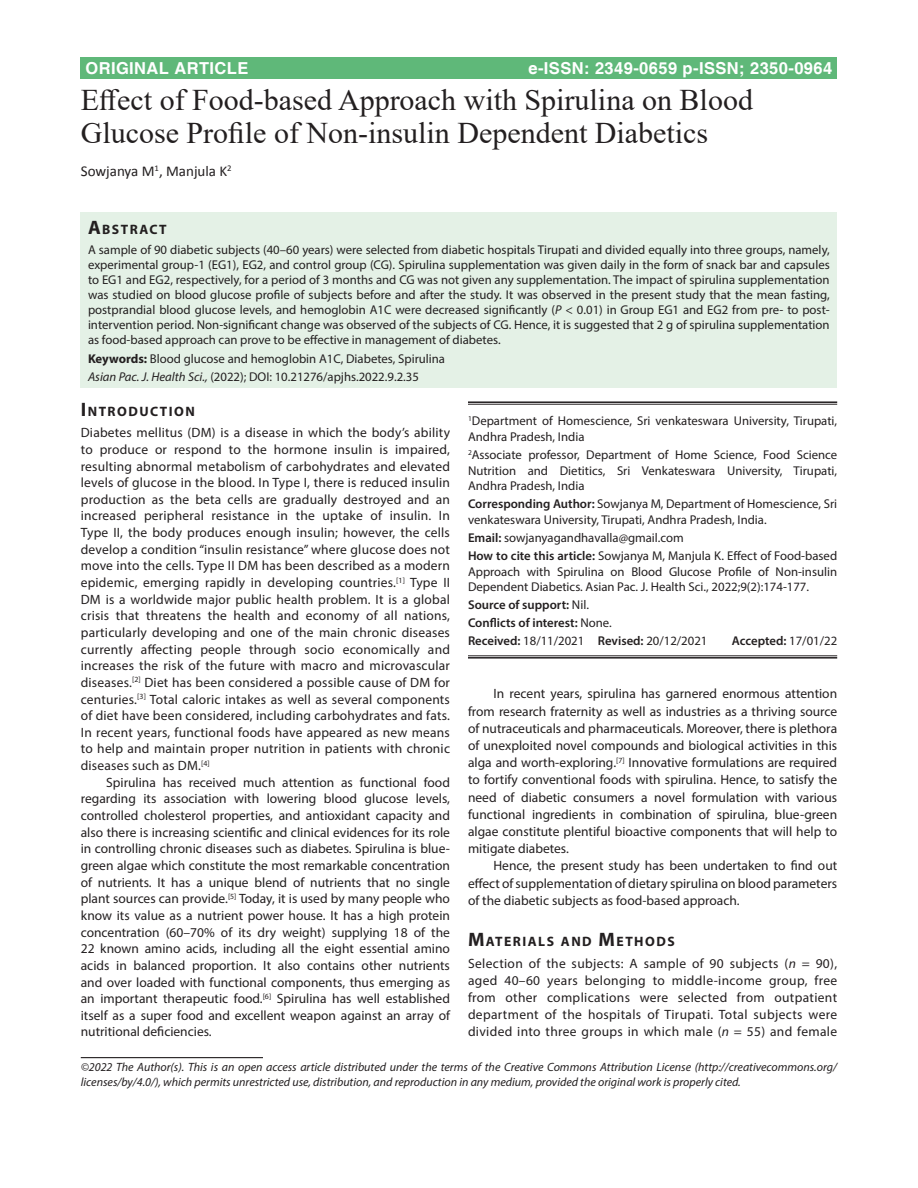
<style>
.page{position:relative;width:918px;height:1188px;background:#fff}
.page>*{position:absolute;margin:0;border:0;box-sizing:border-box;transform-origin:0 0}
.AT{font:30px/33px "Times New Roman";color:#231f20}
.AH{font:700 16.5px "Helvetica";letter-spacing:.025em;color:#fff}
.AU{font:15px "Calibri";color:#231f20}
.ABSH{font:700 13.65px "Myriad Pro";letter-spacing:.105em;color:#231f20}
.TX{font:13.5px/16.6px "Myriad Pro";color:#231f20;text-align:justify}
.TXFL{font:13.5px/16.6px "Myriad Pro";letter-spacing:.015em;color:#231f20;text-align:justify}
.ABS{font:12.75px/15px "Myriad Pro";color:#231f20;text-align:justify}
.ADD{font:12.75px/15.8px "Myriad Pro";color:#231f20}
.AFF_1{font:12.75px/15.8px "Myriad Pro";color:#231f20;text-align:justify}
.KWD{font:12.75px "Myriad Pro";color:#231f20}
.AFF{font:12.75px/15.8px "Myriad Pro";color:#231f20}
.HTC{font:600 12.75px "Myriad Pro";color:#231f20}
.HIS{font:12.75px "Myriad Pro";color:#231f20}
.HIS-2{font:600 12.75px "Myriad Pro";letter-spacing:-.005em;color:#231f20}
.CR{font:italic 12px/15px "Myriad Pro";color:#231f20}
.s1{font-size:19.5px}
.s2{font-style:italic}
.s3{font-weight:700}
.s4{font-weight:600}
.s5{font-weight:400}
</style>
<div class="page">
<div style="left:81px;top:57px;width:756px;height:22px;background:#5fb879"></div>
<div style="left:81px;top:212px;width:756px;height:176px;background:#e4f1e6"></div>
<hr style="left:81px;top:1057px;width:182px;height:1px;background:#231f20">
<hr style="left:468px;top:401px;width:369px;height:2px;background:#231f20">
<hr style="left:468px;top:404px;width:369px;height:1px;background:#231f20">
<hr style="left:468px;top:656px;width:369px;height:1px;background:#231f20">
<hr style="left:468px;top:657px;width:369px;height:2px;background:#231f20">
<p class="AH" style="left:85px;top:58px;width:164px">ORIGINAL ARTICLE</p>
<p class="AH" style="left:528px;top:58px;width:305px">e-ISSN: 2349-0659 p-ISSN; 2350-0964</p>
<p class="AT" style="left:81px;top:83px;width:674px">Effect of Food-based Approach with Spirulina on Blood<br>Glucose Profile of Non-insulin Dependent Diabetics</p>
<p class="AU" style="left:81px;top:162px;width:152px">Sowjanya M<sup>1</sup>, Manjula K<sup>2</sup></p>
<p class="ABSH" style="left:88px;top:220px;width:80px"><span class="s1">A</span>BSTRACT</p>
<p class="ABS" style="left:88px;top:242px;width:743px">A sample of 90 diabetic subjects (40–60 years) were selected from diabetic hospitals Tirupati and divided equally into three groups, namely, experimental group-1 (EG1), EG2, and control group (CG). Spirulina supplementation was given daily in the form of snack bar and capsules to EG1 and EG2, respectively, for a period of 3 months and CG was not given any supplementation. The impact of spirulina supplementation was studied on blood glucose profile of subjects before and after the study. It was observed in the present study that the mean fasting, postprandial blood glucose levels, and hemoglobin A1C were decreased significantly (<span class="s2">P</span> &lt; 0.01) in Group EG1 and EG2 from pre- to post&shy;intervention period. Non-significant change was observed of the subjects of CG. Hence, it is suggested that 2 g of spirulina supplementation as food-based approach can prove to be effective in management of diabetes.</p>
<p class="KWD" style="left:88px;top:351px;width:359px"><span class="s3">Keywords:</span> Blood glucose and hemoglobin A1C, Diabetes, Spirulina</p>
<p class="KWD" style="left:88px;top:369px;width:332px"><span class="s2">Asian Pac. J. Health Sci.,</span> (2022); DOI: 10.21276/apjhs.2022.9.2.35</p>
<h1 class="ABSH" style="left:81px;top:403px;width:116px"><span class="s1">I</span>NTRODUCTION</h1>
<p class="TXFL" style="left:81px;top:424px;width:371px">Diabetes mellitus (DM) is a disease in which the body’s ability to produce or respond to the hormone insulin is impaired, resulting abnormal metabolism of carbohydrates and elevated levels of glucose in the blood. In Type I, there is reduced insulin production as the beta cells are gradually destroyed and an increased peripheral resistance in the uptake of insulin. In Type II, the body produces enough insulin; however, the cells develop a condition “insulin resistance” where glucose does not move into the cells. Type II DM has been described as a modern epidemic, emerging rapidly in developing countries.<sup>[1]</sup> Type II DM is a worldwide major public health problem. It is a global crisis that threatens the health and economy of all nations, particularly developing and one of the main chronic diseases currently affecting people through socio economically and increases the risk of the future with macro and microvascular diseases.<sup>[2]</sup> Diet has been considered a possible cause of DM for centuries.<sup>[3]</sup> Total caloric intakes as well as several components of diet have been considered, including carbohydrates and fats.<br>In recent years, functional foods have appeared as new means to help and maintain proper nutrition in patients with chronic diseases such as DM.<sup>[4]</sup></p>
<p class="TX" style="left:81px;top:774px;width:371px;text-indent:26px">Spirulina has received much attention as functional food regarding its association with lowering blood glucose levels, controlled cholesterol properties, and antioxidant capacity and also there is increasing scientific and clinical evidences for its role in controlling chronic diseases such as diabetes. Spirulina is blue&shy;green algae which constitute the most remarkable concentration of nutrients. It has a unique blend of nutrients that no single plant sources can provide.<sup>[5]</sup> Today, it is used by many people who know its value as a nutrient power house. It has a high protein concentration (60–70% of its dry weight) supplying 18 of the 22 known amino acids, including all the eight essential amino acids in balanced proportion. It also contains other nutrients and over loaded with functional components, thus emerging as an important therapeutic food.<sup>[6]</sup> Spirulina has well established itself as a super food and excellent weapon against an array of nutritional deficiencies.</p>
<p class="AFF" style="left:468px;top:413px;width:371px"><sup>1</sup>Department of Homescience, Sri venkateswara University, Tirupati,<br>Andhra Pradesh, India</p>
<p class="AFF_1" style="left:468px;top:447px;width:371px"><sup>2</sup>Associate professor, Department of Home Science, Food Science Nutrition and Dietitics, Sri Venkateswara University, Tirupati, Andhra Pradesh, India</p>
<p class="ADD" style="left:468px;top:496px;width:371px"><span class="s4">Corresponding Author:</span> Sowjanya M, Department of Homescience, Sri venkateswara University, Tirupati, Andhra Pradesh, India.</p>
<p class="ADD" style="left:468px;top:530px;width:217px"><span class="s4">Email:</span> sowjanyagandhavalla@gmail.com</p>
<p class="ADD" style="left:468px;top:547px;width:371px;text-align:justify"><span class="s4">How to cite this article:</span> Sowjanya M, Manjula K. Effect of Food-based Approach with Spirulina on Blood Glucose Profile of Non-insulin Dependent Diabetics. Asian Pac. J. Health Sci., 2022;9(2):174-177.</p>
<p class="HTC" style="left:468px;top:597px;width:123px">Source of support: <span class="s5">Nil.</span></p>
<p class="HTC" style="left:468px;top:615px;width:145px">Conflicts of interest: <span class="s5">None.</span></p>
<p class="HIS" style="left:468px;top:633px;width:241px"><span class="s4">Received:</span> 18/11/2021 <span class="s4">Revised:</span> 20/12/2021</p>
<p class="HIS-2" style="left:732px;top:633px;width:107px">Accepted: <span class="s5">17/01/22</span></p>
<p class="TX" style="left:468px;top:685px;width:371px;line-height:17.2px;text-indent:26px">In recent years, spirulina has garnered enormous attention from research fraternity as well as industries as a thriving source of nutraceuticals and pharmaceuticals. Moreover, there is plethora of unexploited novel compounds and biological activities in this alga and worth-exploring.<sup>[7]</sup> Innovative formulations are required to fortify conventional foods with spirulina. Hence, to satisfy the need of diabetic consumers a novel formulation with various functional ingredients in combination of spirulina, blue-green algae constitute plentiful bioactive components that will help to mitigate diabetes.</p>
<p class="TX" style="left:468px;top:857px;width:371px;line-height:17.2px;text-indent:26px">Hence, the present study has been undertaken to find out effect of supplementation of dietary spirulina on blood parameters of the diabetic subjects as food-based approach.</p>
<h1 class="ABSH" style="left:468px;top:933px;width:208px"><span class="s1">M</span>ATERIALS AND <span class="s1">M</span>ETHODS</h1>
<p class="TXFL" style="left:468px;top:954px;width:371px;line-height:17.2px">Selection of the subjects: A sample of 90 subjects (<span class="s2">n</span> = 90), aged 40–60 years belonging to middle-income group, free from other complications were selected from outpatient department of the hospitals of Tirupati. Total subjects were divided into three groups in which male (<span class="s2">n</span> = 55) and female</p>
<p class="CR" style="left:81px;top:1059px;width:758px">©2022 The Author(s). This is an open access article distributed under the terms of the Creative Commons Attribution License (http://creativecommons.org/ licenses/by/4.0/), which permits unrestricted use, distribution, and reproduction in any medium, provided the original work is properly cited.</p>
</div>
